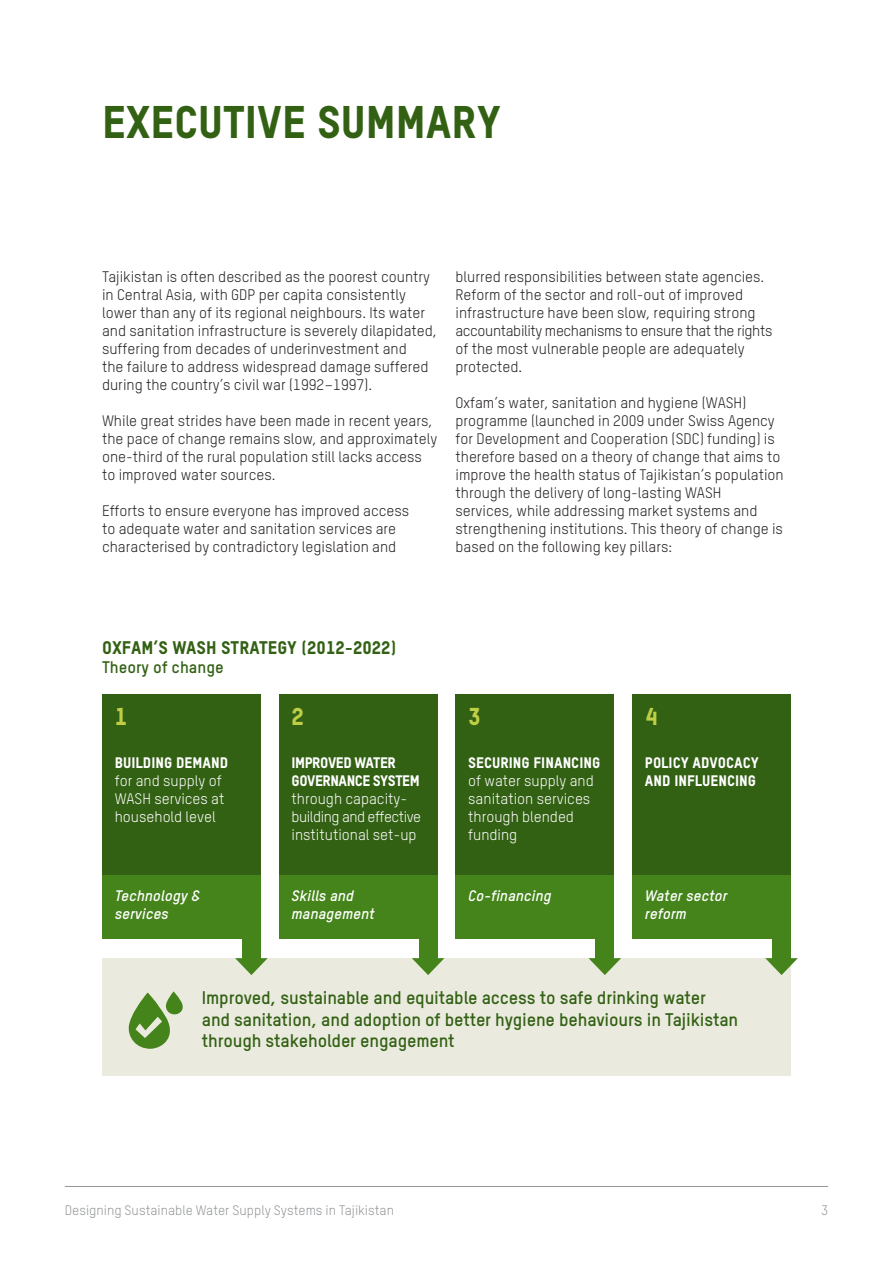
<style>
.page{position:relative;width:893px;height:1263px;background:#fff}
.page>*{position:absolute;margin:0;border:0;box-sizing:border-box;transform-origin:0 0}
.Header_1{font:45px "Oxfam TSTARPRO Headline";color:#336114}
.Body{font:24px "Oxfam TSTARPRO Headline";color:#bece45}
.Header_4{font:700 18px/21.6px "Oxfam TSTARPRO";letter-spacing:-.01em;color:#336114}
.Header_3{font:18px "Oxfam TSTARPRO Headline";color:#336114}
.Header_4-2{font:700 16.5px "Oxfam TSTARPRO";color:#336114}
.Body-2{font:15px/18px "Oxfam TSTARPRO";color:#231f20}
.Body-3{font:15px/18px "Oxfam TSTARPRO";color:#fff}
.Body-4{font:italic 700 15px/18px "Oxfam TSTARPRO";color:#fff}
.Body-5{font:15px/18px "Oxfam TSTARPRO Headline";color:#fff}
.t1{font:13.5px "Oxfam TSTARPRO";color:#939598}
.s1{font-family:"Oxfam TSTARPRO Headline"}
</style>
<div class="page">
<hr style="left:65px;top:1186px;width:763px;height:1px;background:#939598">
<div style="left:102px;top:958px;width:689px;height:118px;background:#eaeade"></div>
<div style="left:102px;top:695px;width:159px;height:180px;background:#336114"></div>
<div style="left:279px;top:695px;width:158px;height:180px;background:#336114"></div>
<div style="left:455px;top:695px;width:159px;height:180px;background:#336114"></div>
<div style="left:632px;top:695px;width:159px;height:180px;background:#336114"></div>
<div style="left:102px;top:875px;width:159px;height:63px;background:#44841a"></div>
<div style="left:279px;top:875px;width:158px;height:63px;background:#44841a"></div>
<div style="left:455px;top:875px;width:159px;height:63px;background:#44841a"></div>
<div style="left:632px;top:875px;width:159px;height:63px;background:#44841a"></div>
<div style="left:242px;top:917px;width:19px;height:48px;background:#44841a"></div>
<div style="left:419px;top:917px;width:18px;height:48px;background:#44841a"></div>
<div style="left:595px;top:917px;width:19px;height:48px;background:#44841a"></div>
<svg style="left:235px;top:958px;width:33px;height:17px"></svg>
<svg style="left:412px;top:958px;width:32px;height:17px"></svg>
<svg style="left:588px;top:958px;width:33px;height:17px"></svg>
<div style="left:772px;top:917px;width:19px;height:48px;background:#44841a"></div>
<svg style="left:765px;top:958px;width:33px;height:17px"></svg>
<svg style="left:128px;top:991px;width:55px;height:58px"></svg>
<p class="Header_1" style="left:102px;top:94px;width:400px">EXECUTIVE SUMMARY</p>
<p class="Body-2" style="left:102px;top:268px;width:337px">Tajikistan is often described as the poorest country in Central Asia, with GDP per capita consistently lower than any of its regional neighbours. Its water and sanitation infrastructure is severely dilapidated, suffering from decades of underinvestment and<br>the failure to address widespread damage suffered during the country’s civil war (1992–1997).</p>
<p class="Body-2" style="left:102px;top:412px;width:337px">While great strides have been made in recent years, the pace of change remains slow, and approximately one-third of the rural population still lacks access to improved water sources.</p>
<p class="Body-2" style="left:102px;top:502px;width:309px">Efforts to ensure everyone has improved access to adequate water and sanitation services are characterised by contradictory legislation and</p>
<p class="Body-2" style="left:455px;top:268px;width:318px">blurred responsibilities between state agencies.<br>Reform of the sector and roll-out of improved infrastructure have been slow, requiring strong accountability mechanisms to ensure that the rights of the most vulnerable people are adequately protected.</p>
<p class="Body-2" style="left:455px;top:394px;width:330px">Oxfam’s water, sanitation and hygiene (WASH) programme (launched in 2009 under Swiss Agency for Development and Cooperation (SDC) funding) is therefore based on a theory of change that aims to improve the health status of Tajikistan’s population through the delivery of long-lasting WASH<br>services, while addressing market systems and strengthening institutions. This theory of change is based on the following key pillars:</p>
<p class="Header_3" style="left:102px;top:637px;width:296px">OXFAM’S WASH STRATEGY (2012-2022)</p>
<p class="Header_4-2" style="left:102px;top:657px;width:123px">Theory of change</p>
<p class="Body" style="left:115px;top:701px;width:14px">1</p>
<p class="Body" style="left:292px;top:701px;width:14px">2</p>
<p class="Body" style="left:468px;top:701px;width:14px">3</p>
<p class="Body" style="left:645px;top:701px;width:14px">4</p>
<p class="Body-3" style="left:115px;top:754px;width:115px"><span class="s1">BUILDING DEMAND </span>for and supply of<br>WASH services at household level</p>
<p class="Body-3" style="left:292px;top:754px;width:131px"><span class="s1">IMPROVED WATER<br>GOVERNANCE SYSTEM </span>through capacity&shy;building and effective institutional set-up</p>
<p class="Body-3" style="left:468px;top:754px;width:134px"><span class="s1">SECURING FINANCING </span>of water supply and sanitation services through blended funding</p>
<p class="Body-5" style="left:645px;top:754px;width:115px">POLICY ADVOCACY<br>AND INFLUENCING</p>
<p class="Body-4" style="left:115px;top:886px;width:88px">Technology &amp; services</p>
<p class="Body-4" style="left:292px;top:886px;width:85px">Skills and management</p>
<p class="Body-4" style="left:468px;top:886px;width:85px">Co-financing</p>
<p class="Body-4" style="left:645px;top:886px;width:84px">Water sector reform</p>
<p class="Header_4" style="left:202px;top:986px;width:538px">Improved, sustainable and equitable access to safe drinking water and sanitation, and adoption of better hygiene behaviours in Tajikistan through stakeholder engagement</p>
<p class="t1" style="left:65px;top:1202px;width:331px">Designing Sustainable Water Supply Systems in Tajikistan</p>
<p class="t1" style="left:821px;top:1202px;width:8px">3</p>
</div>
